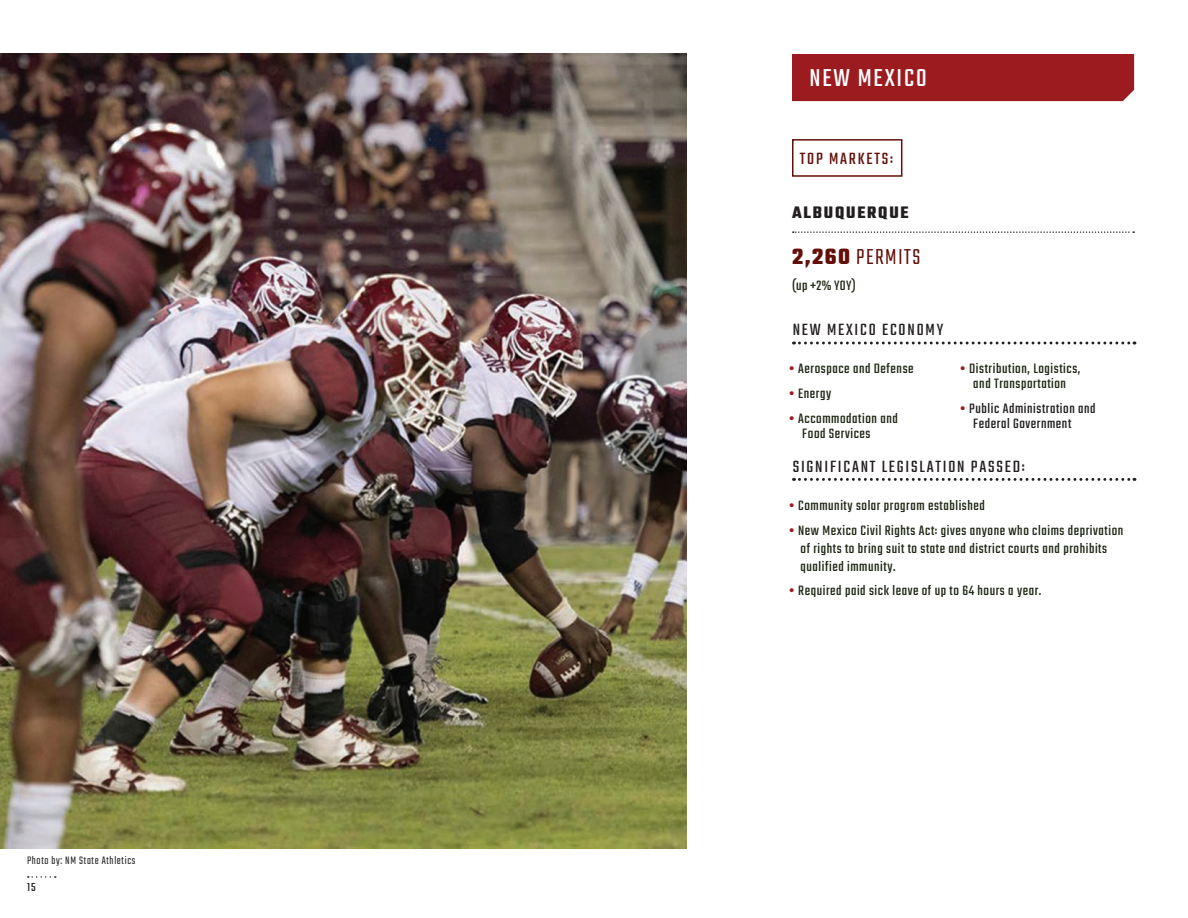
<style>
.page{position:relative;width:1188px;height:918px;background:#fff}
.page>*{position:absolute;margin:0;border:0;box-sizing:border-box;transform-origin:0 0}
.t1{font:27px "Teko";letter-spacing:.07em;color:#fff}
.t2{font:300 24px "Teko";letter-spacing:.06em;color:#630f0a}
.t3{font:18px "Teko";letter-spacing:.1em;color:#231f20}
.t4{font:18px "Teko";letter-spacing:.1em;color:#630f0a}
.t5{font:700 18px "Teko";letter-spacing:.1em;color:#231f20}
.t6{font:15px/15px "Teko";letter-spacing:.04em;color:#1e2713}
.t7{font:15px/15px "Teko";letter-spacing:.04em;color:#231f20}
.t8{font:12.75px "Teko";color:#231f20}
.t9{font:300 12px "Teko";letter-spacing:.06em;color:#231f20}
.s1{font-weight:700}
.s2{color:#9c1b1f}
</style>
<div class="page">
<svg style="left:28px;top:876px;width:28px;height:2px"></svg>
<div style="left:792px;top:54px;width:342px;height:47px;background:#9c1b1f"></div>
<svg style="left:794px;top:342px;width:341px;height:3px"></svg>
<svg style="left:794px;top:478px;width:341px;height:3px"></svg>
<div style="left:792px;top:139px;width:110px;height:38px;border:2px solid #630f0a"></div>
<svg style="left:793px;top:231px;width:341px;height:2px"></svg>
<img style="left:0;top:54px;width:686px;height:795px">
<p class="t9" style="left:27px;top:855px;width:110px">Photo by: NM State Athletics</p>
<p class="t8" style="left:27px;top:881px;width:10px">15</p>
<h1 class="t1" style="left:809px;top:65px;width:119px">NEW MEXICO</h1>
<p class="t4" style="left:800px;top:149px;width:95px">TOP MARKETS:</p>
<p class="t5" style="left:792px;top:206px;width:118px">ALBUQUERQUE</p>
<h2 class="t2" style="left:792px;top:245px;width:130px"><span class="s1">2,260</span> PERMITS</h2>
<p class="t6" style="left:792px;top:277px;width:65px">(up +2% YOY)</p>
<p class="t3" style="left:793px;top:321px;width:152px">NEW MEXICO ECONOMY</p>
<p class="t6" style="left:789px;top:361px;width:126px"><span class="s2">•</span> Aerospace and Defense</p>
<p class="t6" style="left:789px;top:386px;width:44px"><span class="s2">•</span> Energy</p>
<p class="t6" style="left:802px;top:411px;width:97px;text-indent:-13px"><span class="s2">•</span> Accommodation and<br>Food Services</p>
<p class="t6" style="left:960px;top:361px;width:122px;text-align:center"><span class="s2">•</span> Distribution, Logistics, and Transportation</p>
<p class="t7" style="left:973px;top:401px;width:124px;text-indent:-13px"><span class="s2">•</span> Public Administration and<br>Federal Government</p>
<p class="t3" style="left:793px;top:457px;width:234px">SIGNIFICANT LEGISLATION PASSED:</p>
<p class="t6" style="left:789px;top:498px;width:198px"><span class="s2">•</span> Community solar program established</p>
<p class="t6" style="left:801px;top:521px;width:324px;line-height:18px;text-indent:-12px"><span class="s2">•</span> New Mexico Civil Rights Act: gives anyone who claims deprivation of rights to bring suit to state and district courts and prohibits qualified immunity.</p>
<p class="t6" style="left:789px;top:583px;width:254px"><span class="s2">•</span> Required paid sick leave of up to 64 hours a year.</p>
</div>
